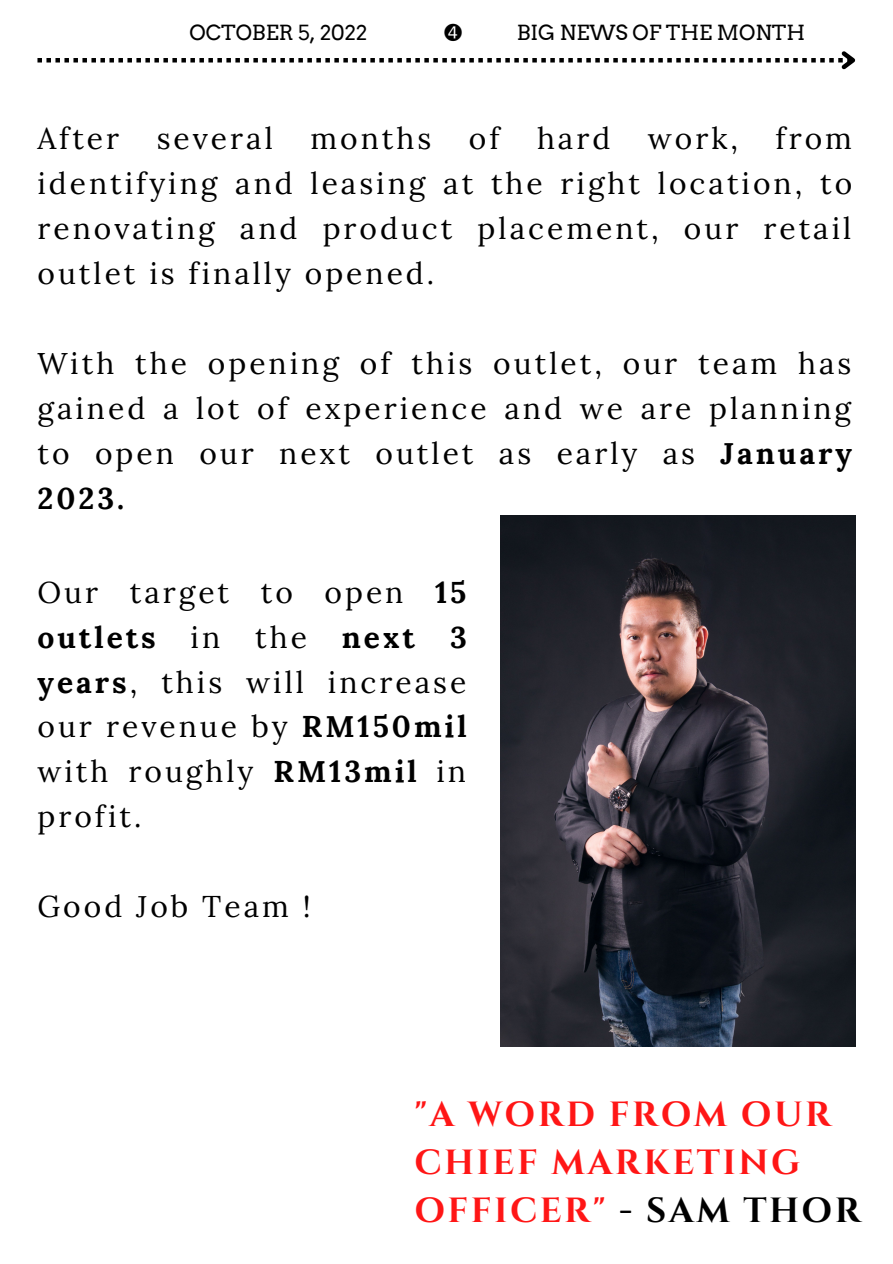
<style>
.page{position:relative;width:893px;height:1264px;background:#fff}
.page>*{position:absolute;margin:0;border:0;box-sizing:border-box;transform-origin:0 0}
.t1{font:700 34.95px/48.3px "Cinzel";letter-spacing:.07em;color:#ff1616}
.t2{font:30px/45px "Lora";letter-spacing:.1em;color:#000;text-align:justify}
.t3{font:20.85px "Arvo";color:#000}
.t4{font:20.85px "DejaVu Sans";color:#000}
.s1{font-weight:700}
.s2{color:#000}
</style>
<div class="page">
<img style="left:501px;top:516px;width:354px;height:530px">
<svg style="left:37px;top:51px;width:819px;height:19px"></svg>
<p class="t3" style="left:189px;top:20px;width:179px">OCTOBER 5, 2022</p>
<p class="t4" style="left:444px;top:20px;width:19px">➍</p>
<p class="t3" style="left:516px;top:20px;width:290px">BIG NEWS OF THE MONTH</p>
<p class="t2" style="left:37px;top:116px;width:83px">After</p>
<p class="t2" style="left:157px;top:116px;width:118px">several</p>
<p class="t2" style="left:310px;top:116px;width:122px">months</p>
<p class="t2" style="left:469px;top:116px;width:32px">of</p>
<p class="t2" style="left:537px;top:116px;width:75px">hard</p>
<p class="t2" style="left:647px;top:116px;width:92px">work,</p>
<p class="t2" style="left:37px;top:116px;width:816px;text-indent:738px">from identifying and leasing at the right location, to renovating and product placement, our retail outlet is finally opened.</p>
<p class="t2" style="left:37px;top:341px;width:816px">With the opening of this outlet, our team has gained a lot of experience and we are planning to open our next outlet as early as <span class="s1">January 2023.</span></p>
<p class="t2" style="left:37px;top:569px;width:431px">Our target to open <span class="s1">15 outlets</span> in the <span class="s1">next 3 years</span>, this will increase our revenue by <span class="s1">RM150mil </span>with roughly <span class="s1">RM13mil</span> in profit.</p>
<p class="t2" style="left:37px;top:883px;width:275px">Good Job Team !</p>
<p class="t1" style="left:414px;top:1090px;width:448px">"A WORD FROM OUR<br>CHIEF MARKETING<br>OFFICER" <span class="s2">- SAM THOR</span></p>
</div>
